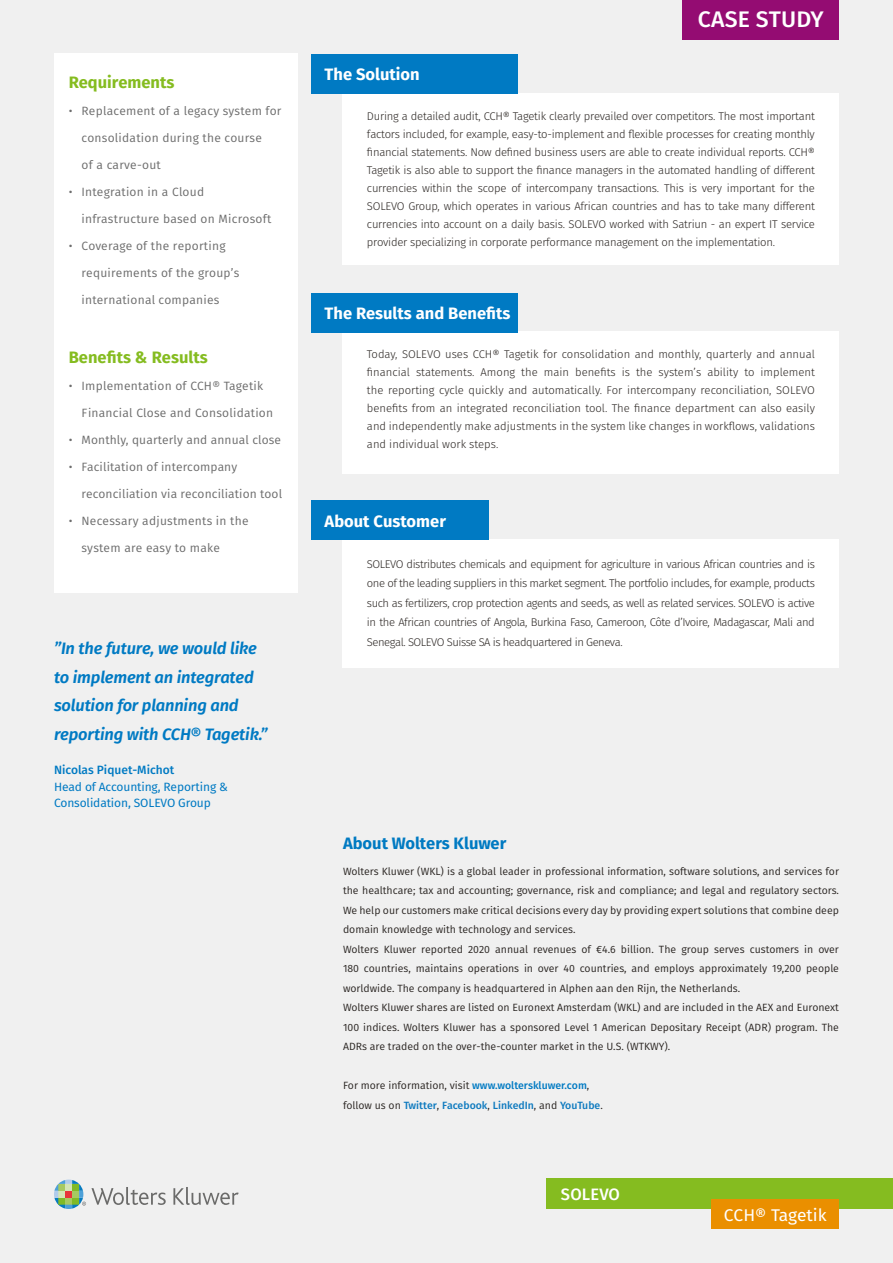
<style>
.page{position:relative;width:893px;height:1263px;background:#f0f0f0}
.page>*{position:absolute;margin:0;border:0;box-sizing:border-box;transform-origin:0 0}
.t1{font:500 22.5px "Fira Sans";letter-spacing:.01em;color:#fff}
.t2{font:16.95px "Fira Sans";color:#fff}
.t3{font:italic 600 16.5px/28.5px "Fira Sans";letter-spacing:-.01em;color:#007ac3}
.t4{font:700 16.5px "Fira Sans";color:#fff}
.t5{font:700 16.5px "Fira Sans";color:#85bc20}
.t6{font:700 16.5px "Fira Sans";color:#007ac2}
.t7{font:500 16.5px "Fira Sans";letter-spacing:.01em;color:#fff}
.t8{font:12px "Fira Sans";letter-spacing:.02em;color:#6c6c6c}
.t9{font:12px/16.5px "Fira Sans";letter-spacing:-.01em;color:#007ac3}
.t10{font:500 12px "Fira Sans";color:#007ac3}
.t11{font:700 12px "Fira Sans";letter-spacing:.02em;color:#6c6c6c}
.t12{font:300 11.25px/18px "Fira Sans";letter-spacing:-.02em;color:#2a2522;text-align:justify}
.t13{font:10.5px/19.5px "Fira Sans";color:#2a2522}
.s1{font-weight:400}
.s2{font-weight:500;color:#007ac3}
.s3{font-weight:500;color:#0e7abf}
</style>
<div class="page">
<svg style="left:173px;top:1187px;width:66px;height:18px"></svg>
<svg style="left:54px;top:1179px;width:112px;height:30px"></svg>
<div style="left:682px;top:0;width:157px;height:39px;background:#940c72"></div>
<div style="left:343px;top:93px;width:496px;height:171px;background:#fff"></div>
<div style="left:546px;top:1179px;width:347px;height:30px;background:#85bc20"></div>
<div style="left:711px;top:1199px;width:128px;height:29px;background:#ea8f00"></div>
<div style="left:343px;top:331px;width:496px;height:143px;background:#fff"></div>
<div style="left:311px;top:293px;width:206px;height:39px;background:#007ac3"></div>
<div style="left:311px;top:54px;width:206px;height:39px;background:#007ac3"></div>
<div style="left:343px;top:539px;width:496px;height:129px;background:#fff"></div>
<div style="left:311px;top:500px;width:178px;height:39px;background:#007ac3"></div>
<div style="left:54px;top:53px;width:244px;height:540px;background:#fff"></div>
<h3 class="t5" style="left:69px;top:68px;width:107px">Requirements</h3>
<p class="t8" style="left:69px;top:102px;width:214px">• Replacement of a legacy system for</p>
<p class="t8" style="left:82px;top:129px;width:182px">consolidation during the course</p>
<p class="t8" style="left:82px;top:156px;width:81px">of a carve-out</p>
<p class="t8" style="left:69px;top:183px;width:137px">• Integration in a Cloud</p>
<p class="t8" style="left:82px;top:210px;width:191px">infrastructure based on Microsoft</p>
<p class="t8" style="left:69px;top:237px;width:158px">• Coverage of the reporting</p>
<p class="t8" style="left:82px;top:264px;width:159px">requirements of the group’s</p>
<p class="t8" style="left:82px;top:291px;width:139px">international companies</p>
<h3 class="t5" style="left:69px;top:344px;width:140px">Benefits &amp; Results</h3>
<p class="t8" style="left:69px;top:377px;width:196px">• Implementation of CCH® Tagetik</p>
<p class="t8" style="left:82px;top:404px;width:193px">Financial Close and Consolidation</p>
<p class="t8" style="left:69px;top:431px;width:214px">• Monthly, quarterly and annual close</p>
<p class="t8" style="left:69px;top:458px;width:170px">• Facilitation of intercompany</p>
<p class="t8" style="left:82px;top:485px;width:202px">reconciliation via reconciliation tool</p>
<p class="t8" style="left:69px;top:512px;width:181px">• Necessary adjustments in the</p>
<p class="t8" style="left:82px;top:539px;width:140px">system are easy to make</p>
<p class="t11" style="left:216px;top:376px;width:43px"><span class="s1">T</span>agetik</p>
<h3 class="t3" style="left:54px;top:633px;width:215px">”In the future, we would like to implement an integrated solution for planning and reporting with CCH® Tagetik.”</h3>
<p class="t10" style="left:54px;top:760px;width:122px">Nicolas Piquet-Michot</p>
<p class="t9" style="left:54px;top:778px;width:176px">Head of Accounting, Reporting &amp;<br>Consolidation, SOLEVO Group</p>
<h3 class="t4" style="left:325px;top:60px;width:97px">The Solution</h3>
<h1 class="t1" style="left:698px;top:1px;width:128px">CASE STUDY</h1>
<p class="t12" style="left:367px;top:107px;width:449px">During a detailed audit, CCH® Tagetik clearly prevailed over competitors. The most important factors included, for example, easy-to-implement and flexible processes for creating monthly financial statements. Now defined business users are able to create individual reports. CCH® Tagetik is also able to support the finance managers in the automated handling of different currencies within the scope of intercompany transactions. This is very important for the SOLEVO Group, which operates in various African countries and has to take many different currencies into account on a daily basis. SOLEVO worked with Satriun - an expert IT service provider specializing in corporate performance management on the implementation.</p>
<h3 class="t4" style="left:325px;top:299px;width:187px">The Results and Benefits</h3>
<p class="t12" style="left:367px;top:345px;width:449px">Today, SOLEVO uses CCH® Tagetik for consolidation and monthly, quarterly and annual financial statements. Among the main benefits is the system’s ability to implement the reporting cycle quickly and automatically. For intercompany reconciliation, SOLEVO benefits from an integrated reconciliation tool. The finance department can also easily and independently make adjustments in the system like changes in workflows, validations and individual work steps.</p>
<h3 class="t4" style="left:325px;top:507px;width:123px">About Customer</h3>
<p class="t12" style="left:367px;top:554px;width:449px;line-height:19.5px">SOLEVO distributes chemicals and equipment for agriculture in various African countries and is one of the leading suppliers in this market segment. The portfolio includes, for example, products such as fertilizers, crop protection agents and seeds, as well as related services. SOLEVO is active in the African countries of Angola, Burkina Faso, Cameroon, Côte d’Ivoire, Madagascar, Mali and Senegal. SOLEVO Suisse SA is headquartered in Geneva.</p>
<h3 class="t6" style="left:343px;top:829px;width:165px">About Wolters Kluwer</h3>
<p class="t13" style="left:343px;top:861px;width:497px">Wolters Kluwer (WKL) is a global leader in professional information, software solutions, and services for the healthcare; tax and accounting; governance, risk and compliance; and legal and regulatory sectors.<br>We help our customers make critical decisions every day by providing expert solutions that combine deep domain knowledge with technology and services.<br>Wolters Kluwer reported 2020 annual revenues of €4.6 billion. The group serves customers in over 180 countries, maintains operations in over 40 countries, and employs approximately 19,200 people worldwide. The company is headquartered in Alphen aan den Rijn, the Netherlands.<br>Wolters Kluwer shares are listed on Euronext Amsterdam (WKL) and are included in the AEX and Euronext 100 indices. Wolters Kluwer has a sponsored Level 1 American Depositary Receipt (ADR) program. The ADRs are traded on the over-the-counter market in the U.S. (WTKWY).</p>
<p class="t13" style="left:343px;top:1075px;width:261px">For more information, visit <span class="s2">www.wolterskluwer.com</span>, follow us on <span class="s3">Twitter</span>, <span class="s3">Facebook</span>, <span class="s3">LinkedIn</span>, and <span class="s3">YouTube</span>.</p>
<h3 class="t7" style="left:561px;top:1181px;width:60px">SOLEVO</h3>
<h2 class="t2" style="left:724px;top:1202px;width:104px">CCH® Tagetik</h2>
</div>
